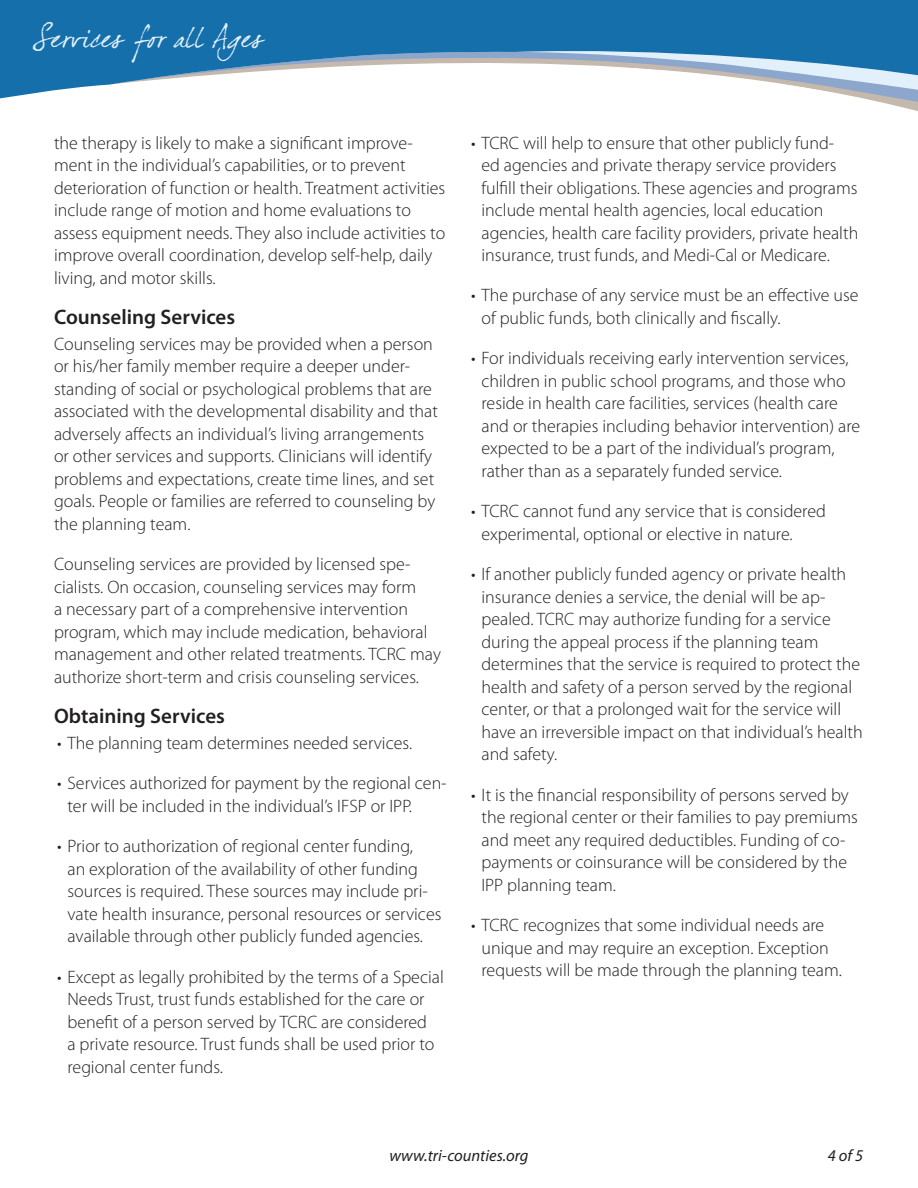
<style>
.page{position:relative;width:918px;height:1188px;background:#fff}
.page>*{position:absolute;margin:0;border:0;box-sizing:border-box;transform-origin:0 0}
.t1{font:27px "Dear Joefour";letter-spacing:-.01em;color:#e1f0fa}
.t2{font:600 21px "Myriad Pro";color:#231f20}
.t3{font:300 18px/22.5px "Myriad Pro";color:#231f20}
.t4{font:italic 16.5px "Myriad Pro";color:#231f20}
.s1{font-family:"Dear Joe 5"}
</style>
<div class="page">
<svg style="left:0;top:0;width:918px;height:111px;fill:#156faa"></svg>
<h1 class="t1" style="left:33px;top:22px;width:232px">Se<span class="s1">r</span>v<span class="s1">i</span>ces fo<span class="s1">r</span> all Ages</h1>
<p class="t3" style="left:54px;top:132px;width:393px">the therapy is likely to make a significant improve&shy;ment in the individual’s capabilities, or to prevent deterioration of function or health. Treatment activities include range of motion and home evaluations to assess equipment needs. They also include activities to improve overall coordination, develop self-help, daily living, and motor skills.</p>
<p class="t2" style="left:54px;top:305px;width:183px">Counseling Services</p>
<p class="t3" style="left:54px;top:333px;width:385px">Counseling services may be provided when a person or his/her family member require a deeper under&shy;standing of social or psychological problems that are associated with the developmental disability and that adversely affects an individual’s living arrangements or other services and supports. Clinicians will identify problems and expectations, create time lines, and set goals. People or families are referred to counseling by the planning team.</p>
<p class="t3" style="left:54px;top:553px;width:388px">Counseling services are provided by licensed spe&shy;cialists. On occasion, counseling services may form<br>a necessary part of a comprehensive intervention program, which may include medication, behavioral management and other related treatments. TCRC may authorize short-term and crisis counseling services.</p>
<p class="t2" style="left:54px;top:704px;width:172px">Obtaining Services</p>
<p class="t3" style="left:57px;top:732px;width:357px">• The planning team determines needed services.</p>
<p class="t3" style="left:67px;top:772px;width:381px;text-indent:-10px">• Services authorized for payment by the regional cen&shy;ter will be included in the individual’s IFSP or IPP.</p>
<p class="t3" style="left:67px;top:835px;width:375px;text-indent:-10px">• Prior to authorization of regional center funding,<br>an exploration of the availability of other funding sources is required. These sources may include pri&shy;vate health insurance, personal resources or services available through other publicly funded agencies.</p>
<p class="t3" style="left:67px;top:966px;width:378px;text-indent:-10px">• Except as legally prohibited by the terms of a Special Needs Trust, trust funds established for the care or benefit of a person served by TCRC are considered<br>a private resource. Trust funds shall be used prior to regional center funds.</p>
<p class="t3" style="left:481px;top:132px;width:378px;text-indent:-10px">• TCRC will help to ensure that other publicly fund-<br>ed agencies and private therapy service providers fulfill their obligations. These agencies and programs include mental health agencies, local education agencies, health care facility providers, private health insurance, trust funds, and Medi-Cal or Medicare.</p>
<p class="t3" style="left:481px;top:284px;width:379px;text-indent:-10px">• The purchase of any service must be an effective use of public funds, both clinically and fiscally.</p>
<p class="t3" style="left:481px;top:347px;width:380px;text-indent:-10px">• For individuals receiving early intervention services, children in public school programs, and those who reside in health care facilities, services (health care and or therapies including behavior intervention) are expected to be a part of the individual’s program, rather than as a separately funded service.</p>
<p class="t3" style="left:481px;top:500px;width:346px;text-indent:-10px">• TCRC cannot fund any service that is considered experimental, optional or elective in nature.</p>
<p class="t3" style="left:481px;top:563px;width:383px;text-indent:-10px">• If another publicly funded agency or private health insurance denies a service, the denial will be ap&shy;pealed. TCRC may authorize funding for a service during the appeal process if the planning team determines that the service is required to protect the health and safety of a person served by the regional center, or that a prolonged wait for the service will have an irreversible impact on that individual’s health and safety.</p>
<p class="t3" style="left:481px;top:784px;width:378px;text-indent:-10px">• It is the financial responsibility of persons served by the regional center or their families to pay premiums and meet any required deductibles. Funding of co&shy;payments or coinsurance will be considered by the IPP planning team.</p>
<p class="t3" style="left:481px;top:914px;width:362px;text-indent:-10px">• TCRC recognizes that some individual needs are unique and may require an exception. Exception requests will be made through the planning team.</p>
<p class="t4" style="left:389px;top:1147px;width:141px">www.tri-counties.org</p>
<p class="t4" style="left:828px;top:1147px;width:37px">4 of 5</p>
</div>
